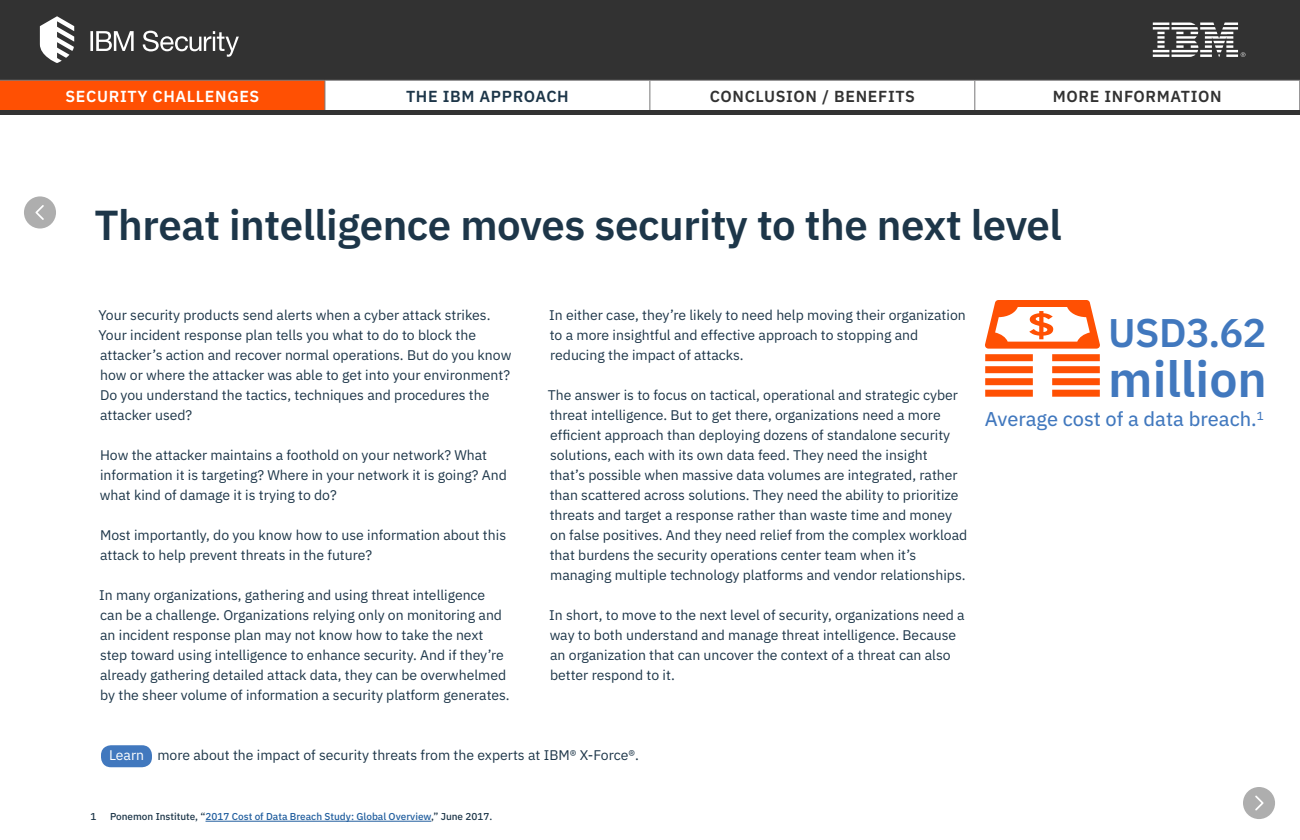
<style>
.page{position:relative;width:1300px;height:840px;background:#fff}
.page>*{position:absolute;margin:0;border:0;box-sizing:border-box;transform-origin:0 0}
.t1{font:600 50px "IBM Plex Sans";color:#4178be}
.t2{font:600 42px "IBM Plex Sans";letter-spacing:-.01em;color:#1d3649}
.t3{font:600 40px "IBM Plex Sans";letter-spacing:-.015em;color:#4178be}
.t4{font:20px "IBM Plex Sans Text";color:#4178be}
.t5{font:600 16px "IBM Plex Sans";letter-spacing:.04em;color:#323232}
.t6{font:600 16px "IBM Plex Sans";letter-spacing:.04em;color:#fff}
.t7{font:600 16px "IBM Plex Sans";letter-spacing:.04em;color:#1d3649}
.t8{font:14px/20px "IBM Plex Sans";color:#1d3649}
.t9{font:500 10px "IBM Plex Sans";color:#215e9e}
.t10{font:500 10px "IBM Plex Sans";color:#1d3649}
.s1{color:#fff}
.s2{color:#1d3649}
</style>
<div class="page">
<div style="left:0;top:0;width:1300px;height:80px;background:#323232"></div>
<svg style="left:40px;top:16px;width:34px;height:47px"></svg>
<svg style="left:90px;top:31px;width:44px;height:20px"></svg>
<svg style="left:143px;top:31px;width:96px;height:26px"></svg>
<svg style="left:1153px;top:23px;width:92px;height:34px"></svg>
<div style="left:101px;top:745px;width:51px;height:22px;background:#4178be;border-radius:10px"></div>
<svg style="left:985px;top:300px;width:115px;height:97px"></svg>
<hr style="left:206px;top:821px;width:225px;height:1px;background:#215e9e">
<svg style="left:1243px;top:787px;width:32px;height:32px"></svg>
<svg style="left:24px;top:196px;width:32px;height:33px"></svg>
<div style="left:0;top:80px;width:325px;height:31px;background:#ff5003"></div>
<hr style="left:0;top:80px;width:325px;height:1px;background:#777677">
<hr style="left:325px;top:80px;width:1px;height:30px;background:#777677">
<hr style="left:650px;top:80px;width:1px;height:30px;background:#777677">
<hr style="left:975px;top:80px;width:1px;height:30px;background:#777677">
<hr style="left:325px;top:80px;width:325px;height:1px;background:#777677">
<hr style="left:650px;top:80px;width:325px;height:1px;background:#777677">
<hr style="left:975px;top:80px;width:325px;height:1px;background:#777677">
<hr style="left:1299px;top:80px;width:1px;height:30px;background:#777677">
<div style="left:0;top:110px;width:1300px;height:5px;background:#323232"></div>
<p class="t6" style="left:66px;top:83px;width:195px">SECURITY CHALLENGES</p>
<p class="t7" style="left:406px;top:83px;width:164px">THE IBM APPROACH</p>
<p class="t5" style="left:710px;top:83px;width:206px">CONCLUSION / BENEFITS</p>
<p class="t5" style="left:1053px;top:83px;width:170px">MORE INFORMATION</p>
<p class="t2" style="left:94px;top:192px;width:969px">Threat intelligence moves security to the next level</p>
<p class="t8" style="left:98px;top:304px;width:415px">Your security products send alerts when a cyber attack strikes.<br>Your incident response plan tells you what to do to block the attacker’s action and recover normal operations. But do you know how or where the attacker was able to get into your environment?<br>Do you understand the tactics, techniques and procedures the attacker used?</p>
<p class="t8" style="left:100px;top:444px;width:409px">How the attacker maintains a foothold on your network? What information it is targeting? Where in your network it is going? And what kind of damage it is trying to do?</p>
<p class="t8" style="left:100px;top:524px;width:408px">Most importantly, do you know how to use information about this attack to help prevent threats in the future?</p>
<p class="t8" style="left:99px;top:584px;width:412px">In many organizations, gathering and using threat intelligence can be a challenge. Organizations relying only on monitoring and an incident response plan may not know how to take the next step toward using intelligence to enhance security. And if they’re already gathering detailed attack data, they can be overwhelmed by the sheer volume of information a security platform generates.</p>
<p class="t8" style="left:549px;top:304px;width:418px">In either case, they’re likely to need help moving their organization to a more insightful and effective approach to stopping and reducing the impact of attacks.</p>
<p class="t8" style="left:548px;top:384px;width:421px">The answer is to focus on tactical, operational and strategic cyber threat intelligence. But to get there, organizations need a more efficient approach than deploying dozens of standalone security solutions, each with its own data feed. They need the insight<br>that’s possible when massive data volumes are integrated, rather than scattered across solutions. They need the ability to prioritize threats and target a response rather than waste time and money on false positives. And they need relief from the complex workload that burdens the security operations center team when it’s managing multiple technology platforms and vendor relationships.</p>
<p class="t8" style="left:549px;top:604px;width:417px">In short, to move to the next level of security, organizations need a way to both understand and manage threat intelligence. Because an organization that can uncover the context of a threat can also better respond to it.</p>
<p class="t8" style="left:109px;top:744px;width:531px"><span class="s1">Learn</span> more about the impact of security threats from the experts at IBM® X-Force®.</p>
<p class="t3" style="left:1108px;top:301px;width:160px">USD3.62</p>
<p class="t1" style="left:1108px;top:339px;width:160px">million</p>
<p class="t4" style="left:985px;top:404px;width:280px">Average cost of a data breach.<sup>1</sup></p>
<p class="t10" style="left:91px;top:809px;width:7px">1</p>
<p class="t9" style="left:110px;top:809px;width:384px"><span class="s2">Ponemon Institute, “</span>2017 Cost of Data Breach Study: Global Overview<span class="s2">,” June 2017.</span></p>
</div>
